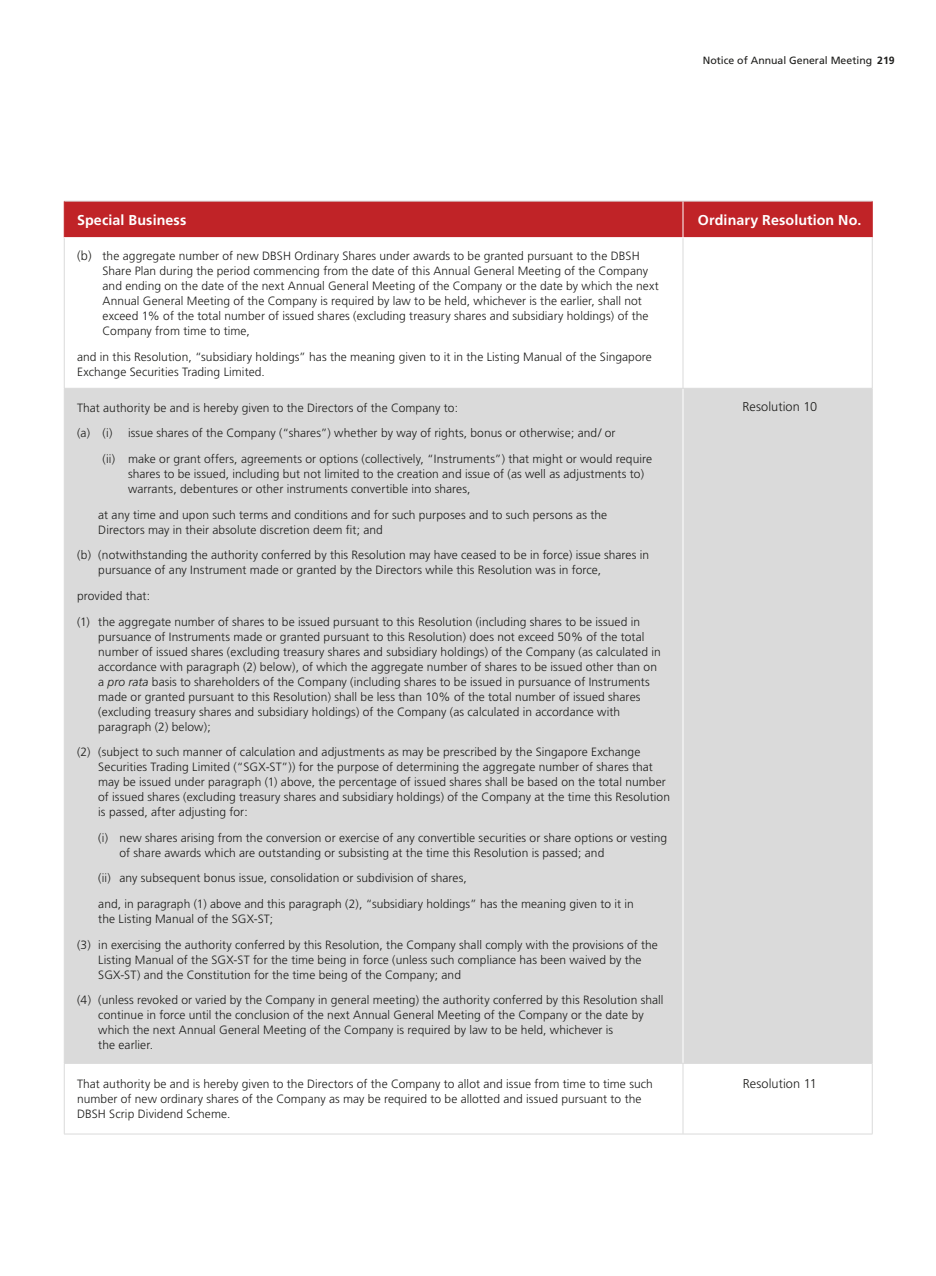
<style>
.page{position:relative;width:936px;height:1276px;background:#fff}
.page>*{position:absolute;margin:0;border:0;box-sizing:border-box;transform-origin:0 0}
.t1{font:700 14.25px "Frutiger";letter-spacing:.005em;color:#fff}
.t2{font:300 12.75px "Frutiger";letter-spacing:.005em;color:#1d1d1b}
.t3{font:300 12px/15px "Frutiger";letter-spacing:.005em;color:#1d1d1b}
.t4{font:10.5px "Frutiger";color:#1d1d1b}
.t5{font:700 10.5px "Frutiger";color:#1d1d1b}
.s1{font-size:12.75px}
.s2{font-style:italic}
</style>
<div class="page">
<div style="left:65px;top:202px;width:806px;height:35px;background:#c02327"></div>
<div style="left:65px;top:389px;width:806px;height:674px;background:#dadada"></div>
<hr style="left:682px;top:201px;width:1px;height:36px;background:#fff">
<hr style="left:682px;top:238px;width:1px;height:150px;background:#dadada">
<hr style="left:682px;top:1063px;width:1px;height:70px;background:#dadada">
<hr style="left:682px;top:388px;width:1px;height:675px;background:#fff">
<hr style="left:64px;top:201px;width:808px;height:1px;background:#dadada">
<hr style="left:64px;top:238px;width:1px;height:150px;background:#dadada">
<hr style="left:871px;top:238px;width:1px;height:150px;background:#dadada">
<hr style="left:64px;top:388px;width:619px;height:1px;background:#dadada">
<hr style="left:64px;top:388px;width:1px;height:675px;background:#dadada">
<hr style="left:683px;top:388px;width:189px;height:1px;background:#dadada">
<hr style="left:871px;top:388px;width:1px;height:675px;background:#dadada">
<hr style="left:64px;top:1063px;width:619px;height:1px;background:#dadada">
<hr style="left:64px;top:1063px;width:1px;height:70px;background:#dadada">
<hr style="left:683px;top:1063px;width:189px;height:1px;background:#dadada">
<hr style="left:871px;top:1063px;width:1px;height:70px;background:#dadada">
<hr style="left:64px;top:201px;width:1px;height:36px;background:#c02327">
<hr style="left:871px;top:201px;width:1px;height:36px;background:#c02327">
<hr style="left:64px;top:1133px;width:808px;height:1px;background:#dadada">
<p class="t4" style="left:702px;top:56px;width:171px">Notice of Annual General Meeting</p>
<p class="t5" style="left:877px;top:56px;width:19px">219</p>
<p class="t1" style="left:77px;top:214px;width:111px">Special Business</p>
<p class="t1" style="left:697px;top:214px;width:165px">Ordinary Resolution No.</p>
<p class="t3" style="left:102px;top:249px;width:557px;text-indent:-26px"><span class="s1">(b)</span> the aggregate number of new DBSH Ordinary Shares under awards to be granted pursuant to the DBSH Share Plan during the period commencing from the date of this Annual General Meeting of the Company and ending on the date of the next Annual General Meeting of the Company or the date by which the next Annual General Meeting of the Company is required by law to be held, whichever is the earlier, shall not exceed 1% of the total number of issued shares (excluding treasury shares and subsidiary holdings) of the Company from time to time,</p>
<p class="t3" style="left:77px;top:350px;width:576px">and in this Resolution, “subsidiary holdings” has the meaning given to it in the Listing Manual of the Singapore<br>Exchange Securities Trading Limited.</p>
<p class="t3" style="left:77px;top:395px;width:382px;line-height:25.7px">That authority be and is hereby given to the Directors of the Company to: (a) (i)</p>
<p class="t2" style="left:742px;top:401px;width:76px">Resolution 10</p>
<p class="t3" style="left:102px;top:421px;width:551px;line-height:25.7px;text-indent:26px">issue shares of the Company (“shares”) whether by way of rights, bonus or otherwise; and/ or<br>(ii) make or grant offers, agreements or options (collectively, “Instruments”) that might or would require</p>
<p class="t3" style="left:128px;top:467px;width:517px">shares to be issued, including but not limited to the creation and issue of (as well as adjustments to) warrants, debentures or other instruments convertible into shares,</p>
<p class="t3" style="left:98px;top:508px;width:510px">at any time and upon such terms and conditions and for such purposes and to such persons as the<br>Directors may in their absolute discretion deem fit; and</p>
<p class="t3" style="left:98px;top:548px;width:552px;text-indent:-21px">(b) (notwithstanding the authority conferred by this Resolution may have ceased to be in force) issue shares in pursuance of any Instrument made or granted by the Directors while this Resolution was in force,</p>
<p class="t3" style="left:77px;top:584px;width:564px;line-height:25.7px">provided that:<br>(1) the aggregate number of shares to be issued pursuant to this Resolution (including shares to be issued in</p>
<p class="t3" style="left:98px;top:630px;width:564px">pursuance of Instruments made or granted pursuant to this Resolution) does not exceed 50% of the total number of issued shares (excluding treasury shares and subsidiary holdings) of the Company (as calculated in accordance with paragraph (2) below), of which the aggregate number of shares to be issued other than on a <span class="s2">pro rata</span> basis to shareholders of the Company (including shares to be issued in pursuance of Instruments made or granted pursuant to this Resolution) shall be less than 10% of the total number of issued shares (excluding treasury shares and subsidiary holdings) of the Company (as calculated in accordance with paragraph (2) below);</p>
<p class="t3" style="left:98px;top:745px;width:573px;text-indent:-21px">(2) (subject to such manner of calculation and adjustments as may be prescribed by the Singapore Exchange Securities Trading Limited (“SGX-ST”)) for the purpose of determining the aggregate number of shares that may be issued under paragraph (1) above, the percentage of issued shares shall be based on the total number of issued shares (excluding treasury shares and subsidiary holdings) of the Company at the time this Resolution is passed, after adjusting for:</p>
<p class="t3" style="left:120px;top:831px;width:549px;text-indent:-21px">(i) new shares arising from the conversion or exercise of any convertible securities or share options or vesting of share awards which are outstanding or subsisting at the time this Resolution is passed; and</p>
<p class="t3" style="left:98px;top:866px;width:537px;line-height:25.7px">(ii) any subsequent bonus issue, consolidation or subdivision of shares,<br>and, in paragraph (1) above and this paragraph (2), “subsidiary holdings” has the meaning given to it in</p>
<p class="t3" style="left:77px;top:907px;width:582px;line-height:25.7px;text-indent:21px">the Listing Manual of the SGX-ST;<br>(3) in exercising the authority conferred by this Resolution, the Company shall comply with the provisions of the</p>
<p class="t3" style="left:98px;top:953px;width:544px">Listing Manual of the SGX-ST for the time being in force (unless such compliance has been waived by the<br>SGX-ST) and the Constitution for the time being of the Company; and</p>
<p class="t3" style="left:98px;top:993px;width:566px;text-indent:-21px">(4) (unless revoked or varied by the Company in general meeting) the authority conferred by this Resolution shall continue in force until the conclusion of the next Annual General Meeting of the Company or the date by which the next Annual General Meeting of the Company is required by law to be held, whichever is<br>the earlier.</p>
<p class="t3" style="left:77px;top:1077px;width:577px">That authority be and is hereby given to the Directors of the Company to allot and issue from time to time such number of new ordinary shares of the Company as may be required to be allotted and issued pursuant to the<br>DBSH Scrip Dividend Scheme.</p>
<p class="t2" style="left:742px;top:1078px;width:76px">Resolution 11</p>
</div>
